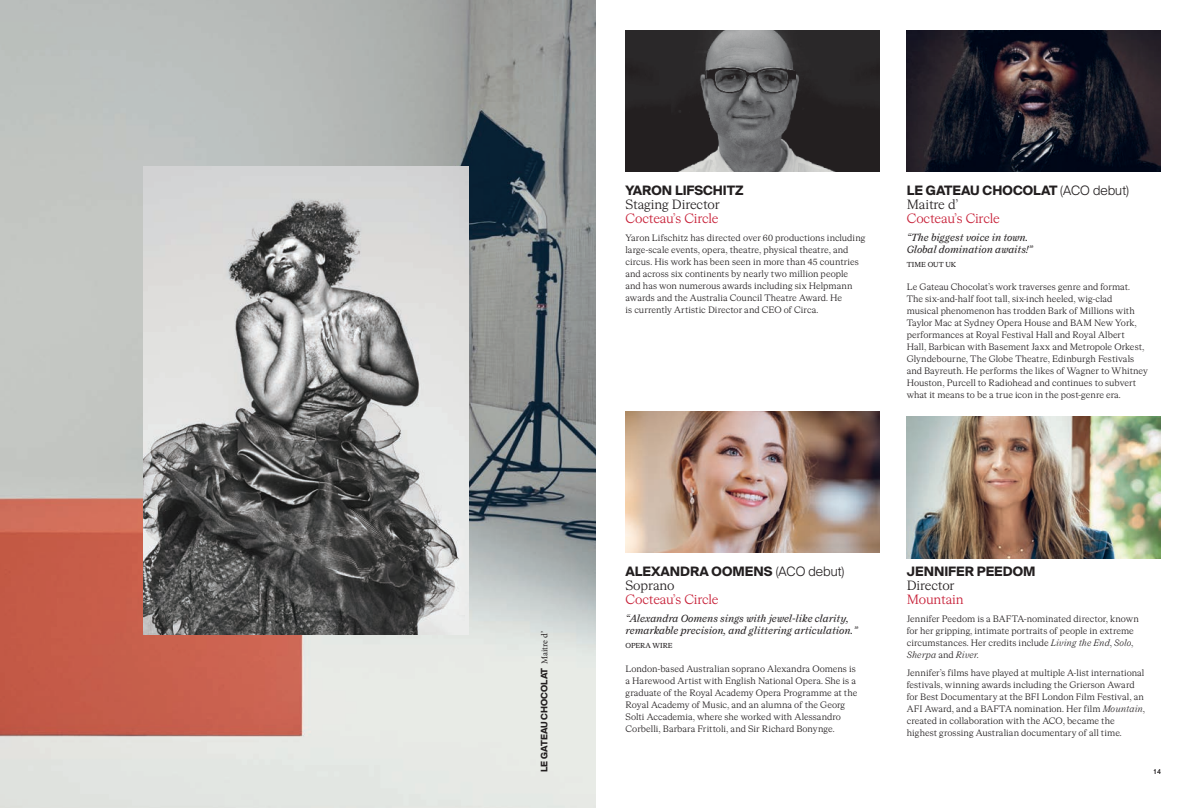
<style>
.page{position:relative;width:1191px;height:808px;background:#fff}
.page>*{position:absolute;margin:0;border:0;box-sizing:border-box;transform-origin:0 0}
.t1{font:700 13px "Suisse Intl";color:#231f20}
.t2{font:13px "HW Cigars";letter-spacing:-.01em;color:#c71e36}
.t3{font:13px "HW Cigars";letter-spacing:-.01em;color:#231f20}
.t4{font:500 10px/12px "Cigars italic";color:#231f20}
.t5{font:9px/12px "HW Cigars";letter-spacing:.005em;color:#231f20}
.t6{font:700 9px "Suisse Intl";color:#231f20}
.t7{font:9px "Cigars italic";letter-spacing:.015em;color:#231f20}
.t8{font:500 7px "HW Cigars";letter-spacing:.01em;color:#231f20}
.t9{font:300 7px "AG Book Std";color:#231f20}
.s1{font-family:"Minion Pro";font-weight:400}
.s2{font-weight:300}
.s3{font-family:"Cigars italic"}
.s4{font-family:"HW Cigars"}
</style>
<div class="page">
<img style="left:625px;top:30px;width:254px;height:142px">
<img style="left:906px;top:30px;width:255px;height:142px">
<img style="left:625px;top:411px;width:254px;height:142px">
<img style="left:1px;top:0;width:594px;height:808px">
<img style="left:143px;top:166px;width:325px;height:468px">
<img style="left:906px;top:416px;width:255px;height:142px">
<p class="t6" style="left:539px;top:772px;width:142px;rotate:-90deg">LE GATEAU CHOCOLAT <span class="s1">Maitre d’</span></p>
<h1 class="t1" style="left:625px;top:183px;width:120px">YARON LIFSCHITZ</h1>
<h1 class="t3" style="left:625px;top:196px;width:96px">Staging Director</h1>
<h1 class="t2" style="left:625px;top:210px;width:95px">Cocteau’s Circle</h1>
<p class="t5" style="left:625px;top:231px;width:241px">Yaron Lifschitz has directed over 60 productions including large-scale events, opera, theatre, physical theatre, and circus. His work has been seen in more than 45 countries and across six continents by nearly two million people and has won numerous awards including six Helpmann awards and the Australia Council Theatre Award. He<br>is currently Artistic Director and CEO of Circa.</p>
<h1 class="t1" style="left:906px;top:183px;width:224px">LE GATEAU CHOCOLAT <span class="s2">(ACO debut)</span></h1>
<h1 class="t3" style="left:906px;top:196px;width:53px">Maitre d’</h1>
<h1 class="t2" style="left:906px;top:210px;width:95px">Cocteau’s Circle</h1>
<p class="t4" style="left:906px;top:231px;width:127px">“The biggest voice in town.<br>Global domination awaits!”</p>
<p class="t8" style="left:906px;top:260px;width:51px">TIME OUT UK</p>
<p class="t5" style="left:906px;top:281px;width:243px">Le Gateau Chocolat’s work traverses genre and format.<br>The six-and-half foot tall, six-inch heeled, wig-clad<br>musical phenomenon has trodden Bark of Millions with Taylor Mac at Sydney Opera House and BAM New York, performances at Royal Festival Hall and Royal Albert<br>Hall, Barbican with Basement Jaxx and Metropole Orkest, Glyndebourne, The Globe Theatre, Edinburgh Festivals and Bayreuth. He performs the likes of Wagner to Whitney Houston, Purcell to Radiohead and continues to subvert what it means to be a true icon in the post-genre era.</p>
<h1 class="t1" style="left:625px;top:564px;width:220px">ALEXANDRA OOMENS <span class="s2">(ACO debut)</span></h1>
<h1 class="t3" style="left:625px;top:577px;width:50px">Soprano</h1>
<h1 class="t2" style="left:625px;top:591px;width:95px">Cocteau’s Circle</h1>
<p class="t4" style="left:625px;top:612px;width:233px">“Alexandra Oomens sings with jewel-like clarity, remarkable precision, and glittering articulation.”</p>
<p class="t8" style="left:625px;top:641px;width:49px">OPERA WIRE</p>
<p class="t5" style="left:625px;top:662px;width:233px">London-based Australian soprano Alexandra Oomens is a Harewood Artist with English National Opera. She is a graduate of the Royal Academy Opera Programme at the Royal Academy of Music, and an alumna of the Georg Solti Accademia, where she worked with Alessandro Corbelli, Barbara Frittoli, and Sir Richard Bonynge.</p>
<h1 class="t1" style="left:906px;top:564px;width:130px">JENNIFER PEEDOM</h1>
<h1 class="t3" style="left:906px;top:577px;width:49px">Director</h1>
<h1 class="t2" style="left:906px;top:591px;width:58px">Mountain</h1>
<p class="t5" style="left:906px;top:612px;width:234px">Jennifer Peedom is a BAFTA-nominated director, known for her gripping, intimate portraits of people in extreme circumstances. Her credits include <span class="s3">Living the End</span>, <span class="s3">Solo</span>,</p>
<p class="t7" style="left:906px;top:649px;width:73px">Sherpa <span class="s4">and</span> River<span class="s4">.</span></p>
<p class="t5" style="left:906px;top:666px;width:240px">Jennifer’s films have played at multiple A-list international festivals, winning awards including the Grierson Award for Best Documentary at the BFI London Film Festival, an AFI Award, and a BAFTA nomination. Her film <span class="s3">Mountain</span>, created in collaboration with the ACO, became the highest grossing Australian documentary of all time.</p>
<p class="t9" style="left:1153px;top:767px;width:9px">14</p>
</div>
